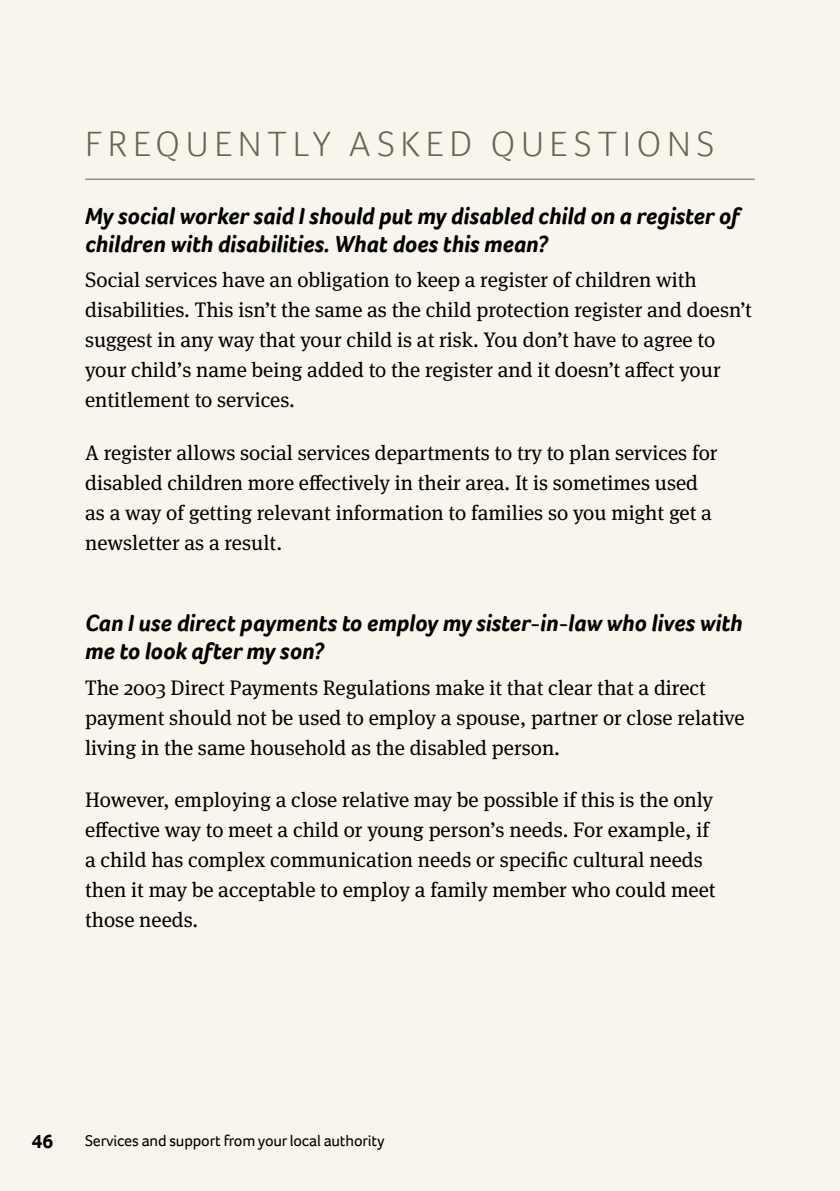
<style>
.page{position:relative;width:840px;height:1191px;background:#fff}
.page>*{position:absolute;margin:0;border:0;box-sizing:border-box;transform-origin:0 0}
.t1{font:300 36px "Foco";letter-spacing:.16em;color:#646751}
.t2{font:italic 700 24px/28px "Foco";color:#000}
.t3{font:21px/30px "Meta Serif OT";color:#000}
.t4{font:700 20px "Foco";color:#000}
.t5{font:16px "Foco";letter-spacing:-.01em;color:#000}
</style>
<div class="page">
<div style="left:0;top:0;width:839px;height:1191px;background:#f8f5ed"></div>
<hr style="left:85px;top:179px;width:669px;height:1px;background:#646751">
<h1 class="t1" style="left:85px;top:120px;width:630px">FREQUENTLY ASKED QUESTIONS</h1>
<p class="t2" style="left:85px;top:201px;width:656px">My social worker said I should put my disabled child on a register of children with disabilities. What does this mean?</p>
<p class="t3" style="left:85px;top:265px;width:668px">Social services have an obligation to keep a register of children with disabilities. This isn’t the same as the child protection register and doesn’t suggest in any way that your child is at risk. You don’t have to agree to your child’s name being added to the register and it doesn’t affect your entitlement to services.</p>
<p class="t3" style="left:85px;top:438px;width:633px">A register allows social services departments to try to plan services for disabled children more effectively in their area. It is sometimes used as a way of getting relevant information to families so you might get a newsletter as a result.</p>
<p class="t2" style="left:85px;top:608px;width:658px">Can I use direct payments to employ my sister-in-law who lives with me to look after my son?</p>
<p class="t3" style="left:85px;top:672px;width:660px">The 2003 Direct Payments Regulations make it that clear that a direct payment should not be used to employ a spouse, partner or close relative living in the same household as the disabled person.</p>
<p class="t3" style="left:85px;top:785px;width:631px">However, employing a close relative may be possible if this is the only effective way to meet a child or young person’s needs. For example, if a child has complex communication needs or specific cultural needs then it may be acceptable to employ a family member who could meet those needs.</p>
<p class="t4" style="left:32px;top:1128px;width:23px">46</p>
<p class="t5" style="left:85px;top:1130px;width:301px">Services and support from your local authority</p>
</div>
